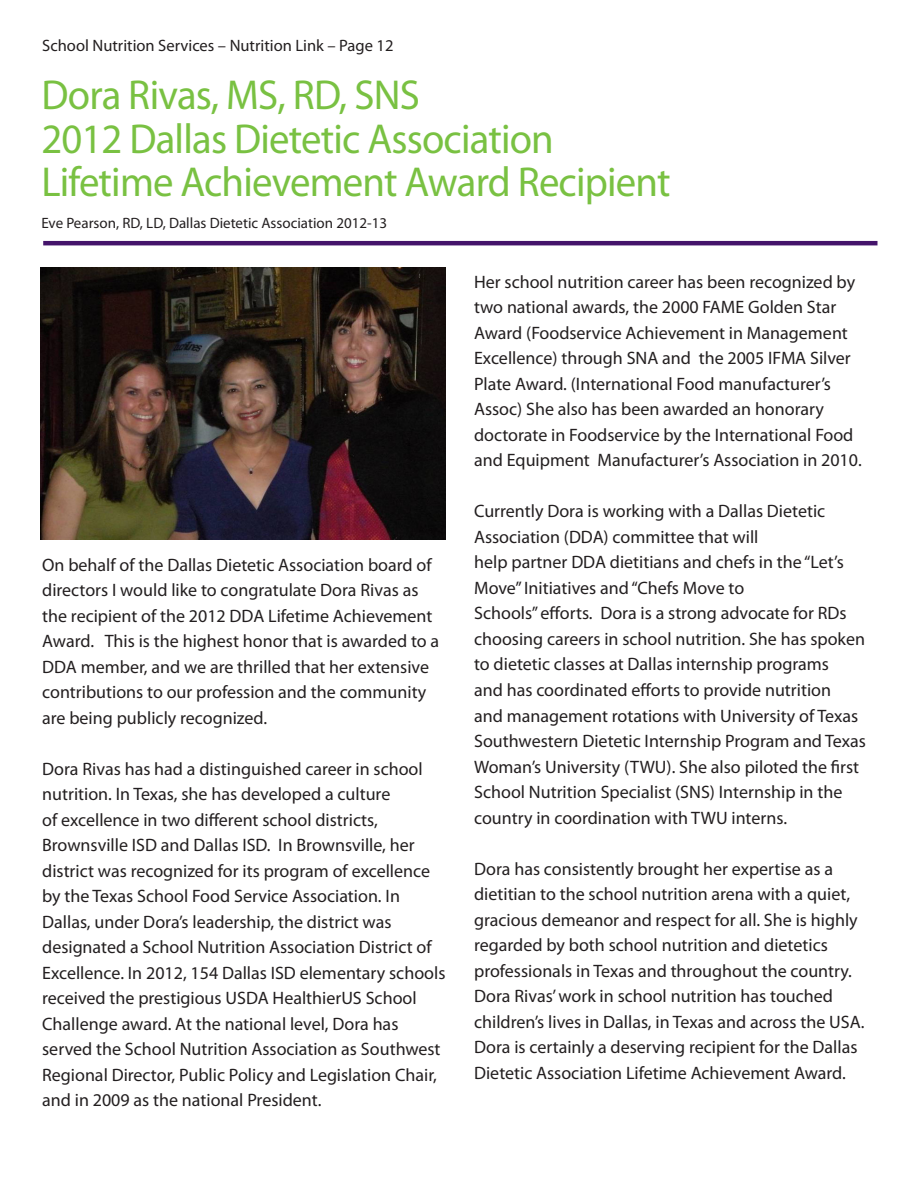
<style>
.page{position:relative;width:918px;height:1188px;background:#fff}
.page>*{position:absolute;margin:0;border:0;box-sizing:border-box;transform-origin:0 0}
.t1{font:42px/43.5px "Myriad Pro";letter-spacing:-.02em;color:#79c142}
.t2{font:18px/25.5px "Myriad Pro";color:#231f20}
.t3{font:16.5px "Myriad Pro";color:#231f20}
.t4{font:15px "Myriad Pro";color:#231f20}
</style>
<div class="page">
<hr style="left:43px;top:241px;width:835px;height:4px;background:#44146b">
<img style="left:40px;top:268px;width:406px;height:272px">
<p class="t3" style="left:42px;top:35px;width:353px">School Nutrition Services – Nutrition Link – Page 12</p>
<h1 class="t1" style="left:41px;top:73px;width:631px">Dora Rivas, MS, RD, SNS<br>2012 Dallas Dietetic Association<br>Lifetime Achievement Award Recipient</h1>
<p class="t4" style="left:41px;top:213px;width:347px">Eve Pearson, RD, LD, Dallas Dietetic Association 2012-13</p>
<p class="t2" style="left:42px;top:552px;width:399px">On behalf of the Dallas Dietetic Association board of directors I would like to congratulate Dora Rivas as the recipient of the 2012 DDA Lifetime Achievement Award. This is the highest honor that is awarded to a DDA member, and we are thrilled that her extensive contributions to our profession and the community are being publicly recognized.</p>
<p class="t2" style="left:42px;top:756px;width:405px">Dora Rivas has had a distinguished career in school nutrition. In Texas, she has developed a culture<br>of excellence in two different school districts, Brownsville ISD and Dallas ISD. In Brownsville, her district was recognized for its program of excellence by the Texas School Food Service Association. In Dallas, under Dora’s leadership, the district was designated a School Nutrition Association District of Excellence. In 2012, 154 Dallas ISD elementary schools received the prestigious USDA HealthierUS School Challenge award. At the national level, Dora has served the School Nutrition Association as Southwest Regional Director, Public Policy and Legislation Chair, and in 2009 as the national President.</p>
<p class="t2" style="left:474px;top:269px;width:389px">Her school nutrition career has been recognized by two national awards, the 2000 FAME Golden Star Award (Foodservice Achievement in Management Excellence) through SNA and the 2005 IFMA Silver Plate Award. (International Food manufacturer’s Assoc) She also has been awarded an honorary doctorate in Foodservice by the International Food and Equipment Manufacturer’s Association in 2010.</p>
<p class="t2" style="left:474px;top:498px;width:393px">Currently Dora is working with a Dallas Dietetic Association (DDA) committee that will<br>help partner DDA dietitians and chefs in the “Let’s Move” Initiatives and “Chefs Move to<br>Schools” efforts. Dora is a strong advocate for RDs choosing careers in school nutrition. She has spoken to dietetic classes at Dallas internship programs<br>and has coordinated efforts to provide nutrition<br>and management rotations with University of Texas Southwestern Dietetic Internship Program and Texas Woman’s University (TWU). She also piloted the first School Nutrition Specialist (SNS) Internship in the country in coordination with TWU interns.</p>
<p class="t2" style="left:474px;top:855px;width:392px">Dora has consistently brought her expertise as a dietitian to the school nutrition arena with a quiet, gracious demeanor and respect for all. She is highly regarded by both school nutrition and dietetics professionals in Texas and throughout the country.<br>Dora Rivas’ work in school nutrition has touched children’s lives in Dallas, in Texas and across the USA.<br>Dora is certainly a deserving recipient for the Dallas Dietetic Association Lifetime Achievement Award.</p>
</div>
